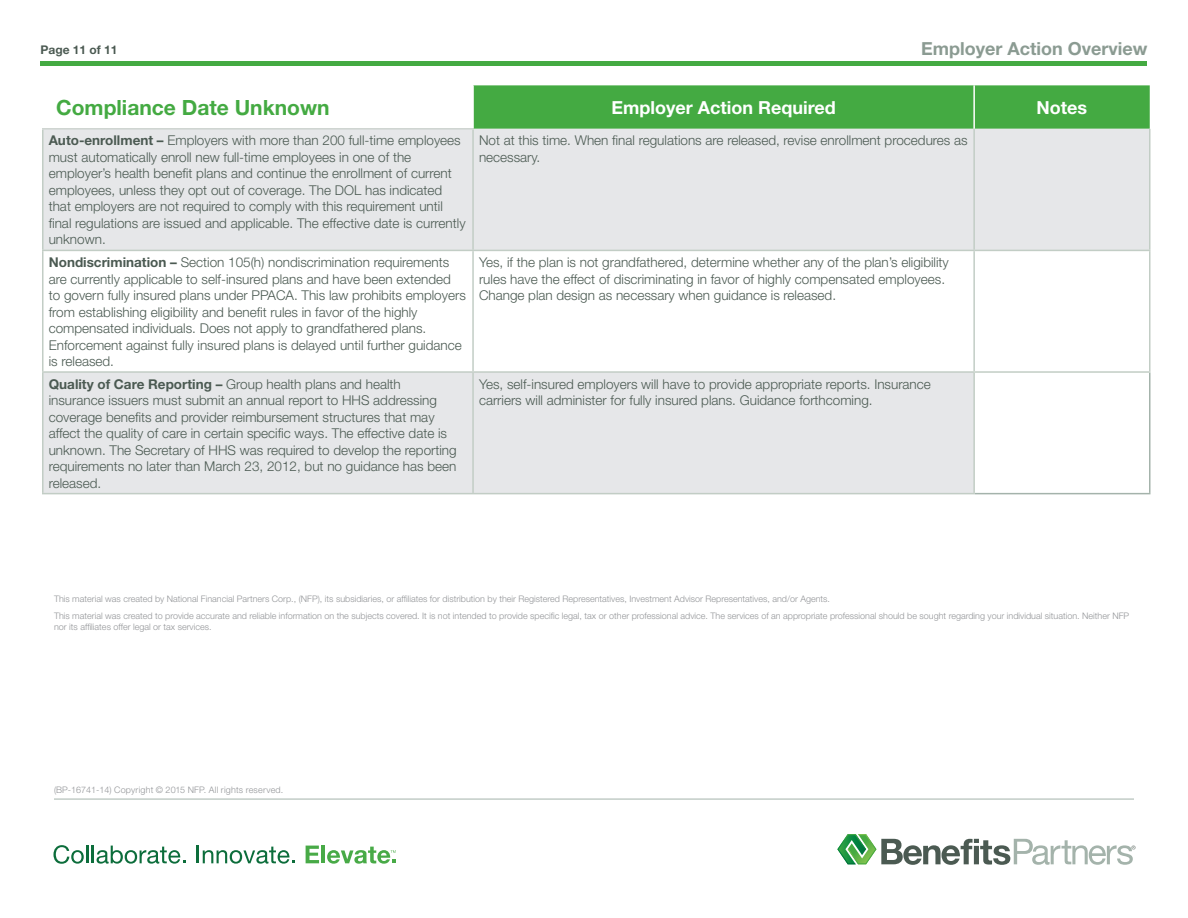
<style>
.page{position:relative;width:1188px;height:918px;background:#fff}
.page>*{position:absolute;margin:0;border:0;box-sizing:border-box;transform-origin:0 0}
.t1{font:700 21px "Helvetica Neue";color:#44aa42}
.t2{font:700 18px "Helvetica Neue";color:#fff}
.t3{font:700 18px "Helvetica Neue";color:#8b9b92}
.Bullet_List2{font:300 13.5px/16.5px "Helvetica Neue";color:#4b5a52}
.t4{font:700 12px "Helvetica Neue";color:#4b5a52}
.t5{font:300 9px/10.5px "Helvetica Neue";color:#939598}
.t6{font:300 9px "Helvetica Neue";letter-spacing:.02em;color:#939598}
.s1{font-weight:700}
</style>
<div class="page">
<hr style="left:40px;top:62px;width:1108px;height:4px;background:#44aa42">
<div style="left:474px;top:85px;width:676px;height:44px;background:#44aa42"></div>
<svg style="left:44px;top:129px;width:1105px;height:364px;fill:#e6e7e9"></svg>
<hr style="left:1149px;top:373px;width:1px;height:120px;background:#a4b3ab">
<hr style="left:975px;top:493px;width:175px;height:1px;background:#a4b3ab">
<hr style="left:973px;top:85px;width:2px;height:44px;background:#fff">
<hr style="left:42px;top:130px;width:2px;height:120px;background:#c2cdc5">
<hr style="left:472px;top:130px;width:2px;height:120px;background:#c2cdc5">
<hr style="left:973px;top:129px;width:2px;height:121px;background:#c2cdc5">
<hr style="left:1149px;top:129px;width:1px;height:121px;background:#c2cdc5">
<hr style="left:42px;top:128px;width:432px;height:2px;background:#cdd4d0">
<hr style="left:42px;top:251px;width:2px;height:120px;background:#c2cdc5">
<hr style="left:42px;top:250px;width:431px;height:1px;background:#c2cdc5">
<hr style="left:473px;top:250px;width:501px;height:1px;background:#c2cdc5">
<hr style="left:974px;top:250px;width:176px;height:1px;background:#c2cdc5">
<hr style="left:472px;top:251px;width:2px;height:120px;background:#c2cdc5">
<hr style="left:973px;top:251px;width:2px;height:120px;background:#c2cdc5">
<hr style="left:1149px;top:251px;width:1px;height:120px;background:#c2cdc5">
<hr style="left:974px;top:371px;width:176px;height:2px;background:#c2cdc5">
<hr style="left:42px;top:373px;width:2px;height:120px;background:#c2cdc5">
<hr style="left:42px;top:371px;width:431px;height:2px;background:#c2cdc5">
<hr style="left:473px;top:371px;width:501px;height:2px;background:#c2cdc5">
<hr style="left:472px;top:373px;width:2px;height:120px;background:#c2cdc5">
<hr style="left:973px;top:373px;width:2px;height:120px;background:#c2cdc5">
<hr style="left:42px;top:493px;width:431px;height:1px;background:#c2cdc5">
<hr style="left:473px;top:493px;width:502px;height:1px;background:#c2cdc5">
<hr style="left:54px;top:799px;width:1080px;height:1px;background:#a4b3ab">
<svg style="left:837px;top:834px;width:298px;height:31px"></svg>
<svg style="left:53px;top:845px;width:133px;height:19px"></svg>
<svg style="left:197px;top:846px;width:98px;height:18px"></svg>
<svg style="left:306px;top:846px;width:13px;height:17px"></svg>
<hr style="left:321px;top:846px;width:4px;height:17px;background:#48aa47">
<svg style="left:327px;top:847px;width:69px;height:17px"></svg>
<p class="t4" style="left:40px;top:42px;width:79px">Page 11 of 11</p>
<h2 class="t3" style="left:921px;top:37px;width:228px">Employer Action Overview</h2>
<p class="t1" style="left:56px;top:95px;width:275px">Compliance Date Unknown</p>
<p class="t2" style="left:611px;top:97px;width:226px">Employer Action Required</p>
<p class="t2" style="left:1037px;top:97px;width:52px">Notes</p>
<p class="Bullet_List2" style="left:49px;top:132px;width:418px"><span class="s1">Auto-enrollment –</span> Employers with more than 200 full-time employees must automatically enroll new full-time employees in one of the employer’s health benefit plans and continue the enrollment of current employees, unless they opt out of coverage. The DOL has indicated that employers are not required to comply with this requirement until final regulations are issued and applicable. The effective date is currently unknown.</p>
<p class="Bullet_List2" style="left:479px;top:132px;width:490px">Not at this time. When final regulations are released, revise enrollment procedures as necessary.</p>
<p class="Bullet_List2" style="left:49px;top:254px;width:419px"><span class="s1">Nondiscrimination –</span> Section 105(h) nondiscrimination requirements are currently applicable to self-insured plans and have been extended<br>to govern fully insured plans under PPACA. This law prohibits employers from establishing eligibility and benefit rules in favor of the highly compensated individuals. Does not apply to grandfathered plans.<br>Enforcement against fully insured plans is delayed until further guidance is released.</p>
<p class="Bullet_List2" style="left:479px;top:254px;width:471px">Yes, if the plan is not grandfathered, determine whether any of the plan’s eligibility rules have the effect of discriminating in favor of highly compensated employees.<br>Change plan design as necessary when guidance is released.</p>
<p class="Bullet_List2" style="left:49px;top:375px;width:409px"><span class="s1">Quality of Care Reporting –</span> Group health plans and health insurance issuers must submit an annual report to HHS addressing coverage benefits and provider reimbursement structures that may affect the quality of care in certain specific ways. The effective date is unknown. The Secretary of HHS was required to develop the reporting requirements no later than March 23, 2012, but no guidance has been released.</p>
<p class="Bullet_List2" style="left:479px;top:375px;width:453px">Yes, self-insured employers will have to provide appropriate reports. Insurance carriers will administer for fully insured plans. Guidance forthcoming.</p>
<p class="t5" style="left:54px;top:593px;width:778px">This material was created by National Financial Partners Corp., (NFP), its subsidiaries, or affiliates for distribution by their Registered Representatives, Investment Advisor Representatives, and/or Agents.</p>
<p class="t5" style="left:54px;top:611px;width:1077px">This material was created to provide accurate and reliable information on the subjects covered. It is not intended to provide specific legal, tax or other professional advice. The services of an appropriate professional should be sought regarding your individual situation. Neither NFP nor its affiliates offer legal or tax services.</p>
<p class="t6" style="left:54px;top:785px;width:231px">(BP-16741-14) Copyright © 2015 NFP. All rights reserved.</p>
</div>
